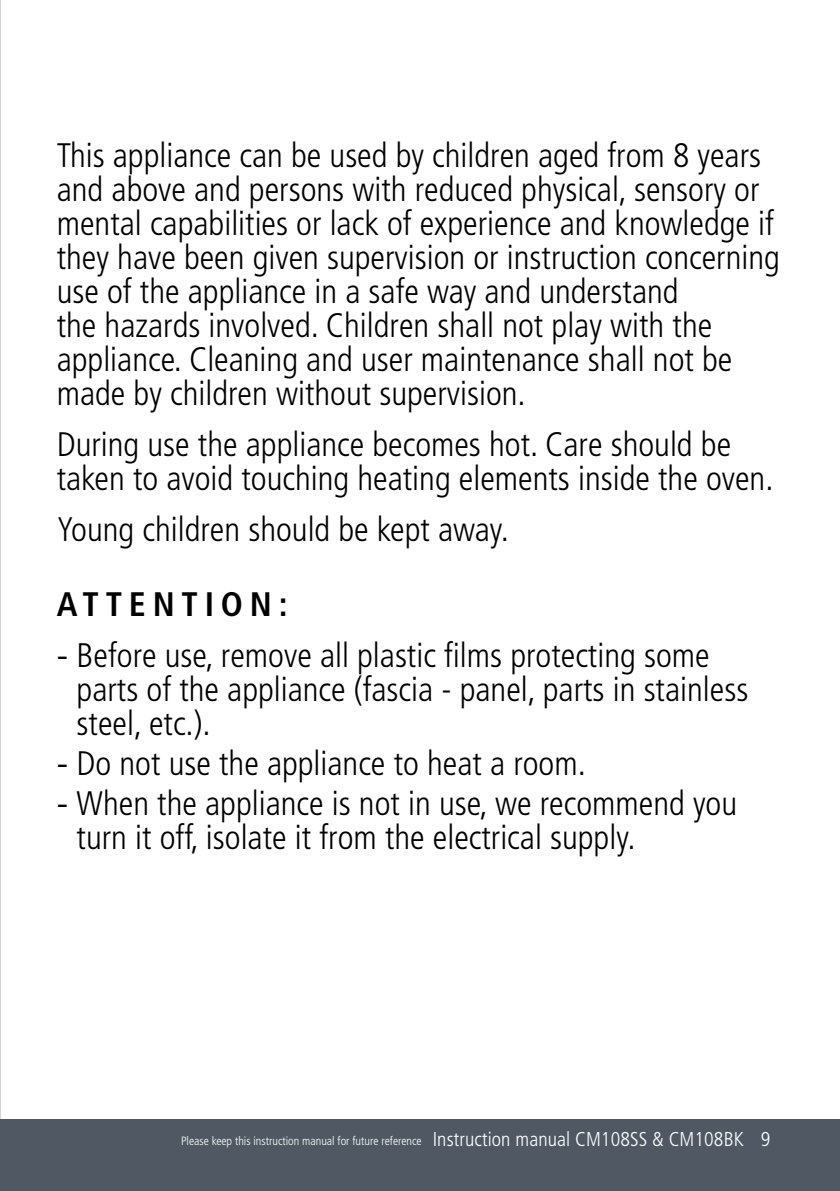
<style>
.page{position:relative;width:840px;height:1191px;background:#fff}
.page>*{position:absolute;margin:0;border:0;box-sizing:border-box;transform-origin:0 0}
.t1{font:300 condensed 34px/34px "Frutiger";color:#000}
.t2{font:700 condensed 34px "Frutiger";letter-spacing:.2em;color:#000}
.t3{font:300 condensed 12px "Frutiger";color:#fff}
.s1{font-stretch:normal}
.s2{font-size:20px}
</style>
<div class="page">
<hr style="left:0;top:0;width:1px;height:1191px;background:#c6c6c6">
<div style="left:0;top:1119px;width:839px;height:72px;background:#505963"></div>
<p class="t1" style="left:57px;top:141px;width:724px">This appliance can be used by children aged from 8 years and above and persons with reduced physical, sensory or mental capabilities or lack of experience and knowledge if they have been given supervision or instruction concerning use of the appliance in a safe way and understand<br>the hazards involved. Children shall not play with the appliance. Cleaning and user maintenance shall not be made by children without supervision.</p>
<p class="t1" style="left:57px;top:430px;width:718px">During use the appliance becomes hot. Care should be taken to avoid touching heating elements inside the oven.</p>
<p class="t1" style="left:57px;top:515px;width:453px">Young children should be kept away.</p>
<p class="t2" style="left:57px;top:590px;width:232px">ATTENTION:</p>
<p class="t1" style="left:77px;top:641px;width:672px;text-indent:-20px"><span class="s1">-</span> Before use, remove all plastic films protecting some parts of the appliance (fascia - panel, parts in stainless steel, etc.).</p>
<p class="t1" style="left:57px;top:749px;width:530px"><span class="s1">-</span> Do not use the appliance to heat a room.</p>
<p class="t1" style="left:77px;top:788px;width:661px;text-indent:-20px"><span class="s1">-</span> When the appliance is not in use, we recommend you turn it off, isolate it from the electrical supply.</p>
<p class="t3" style="left:181px;top:1136px;width:590px">Please keep this instruction manual for future reference <span class="s2">Instruction manual CM108SS &amp; CM108BK 9</span></p>
</div>
